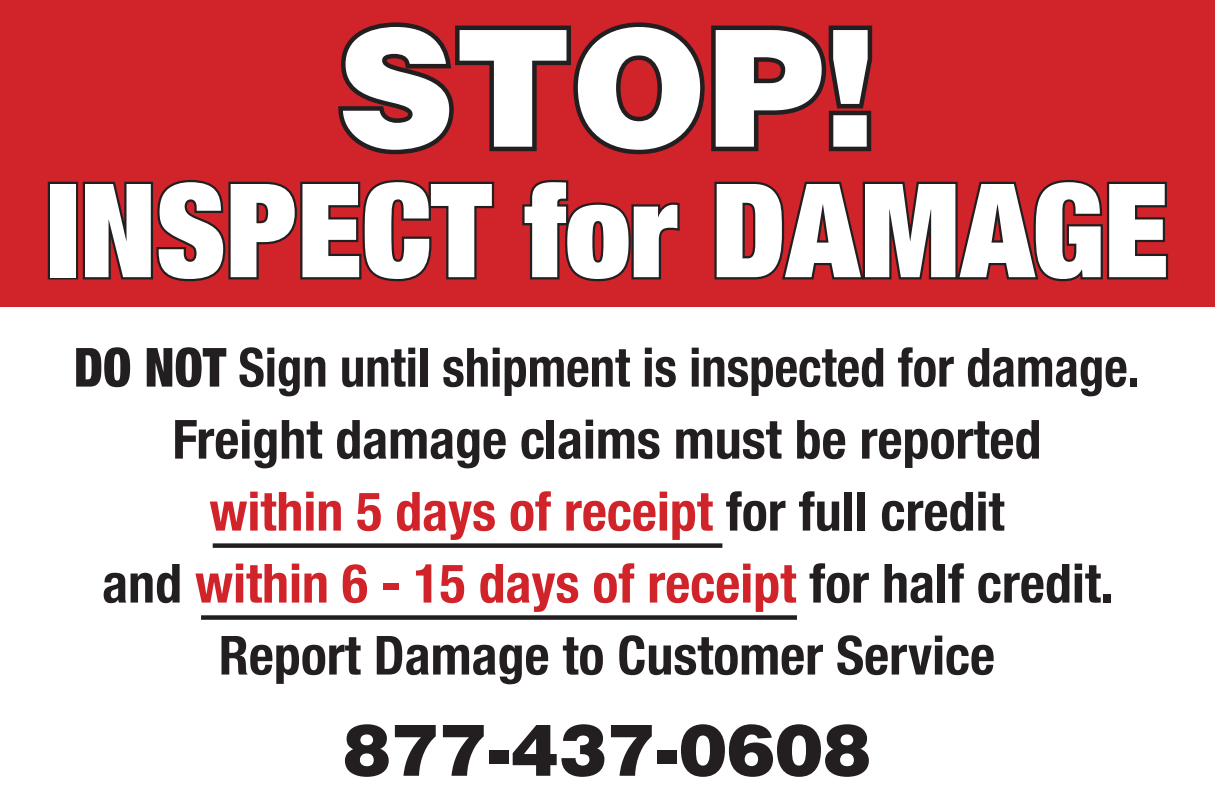
<style>
.page{position:relative;width:1215px;height:810px;background:#fff}
.page>*{position:absolute;margin:0;border:0;box-sizing:border-box;transform-origin:0 0}
.t1{font:900 162px "Helvetica LT Std";color:#fff}
.t2{font:900 condensed 130.5px "Helvetica Neue LT Std";color:#fff}
.t3{font:900 72px "Helvetica LT Std";color:#231f20}
.t4{font:700 condensed 54px/72px "Helvetica Neue";color:#231f20;text-align:center;scale:.94 1}
.s1{font-weight:900}
.s2{color:#d1232a}
</style>
<div class="page">
<div style="left:0;top:0;width:1215px;height:307px;background:#d1232a"></div>
<svg style="left:338px;top:22px;width:535px;height:133px"></svg>
<div style="left:48px;top:182px;width:30px;height:97px;border:4px solid #231f20"></div>
<svg style="left:82px;top:179px;width:413px;height:103px"></svg>
<svg style="left:522px;top:179px;width:158px;height:103px"></svg>
<svg style="left:714px;top:179px;width:455px;height:103px"></svg>
<div style="left:213px;top:543px;width:509px;height:5px;background:#231f20"></div>
<div style="left:201px;top:615px;width:596px;height:5px;background:#231f20"></div>
<h1 class="t1" style="left:338px;top:-17px;width:541px">STOP!</h1>
<h2 class="t2" style="left:46px;top:147px;width:1124px">INSPECT for DAMAGE</h2>
<p class="t4" style="left:74px;top:331px;width:1136px"><span class="s1">DO NOT</span> Sign until shipment is inspected for damage.<br>Freight damage claims must be reported<br><span class="s2">within 5 days of receipt</span> for full credit<br>and <span class="s2">within 6 - 15 days of receipt</span> for half credit.<br>Report Damage to Customer Service</p>
<h3 class="t3" style="left:343px;top:703px;width:530px">877-437-0608</h3>
</div>
